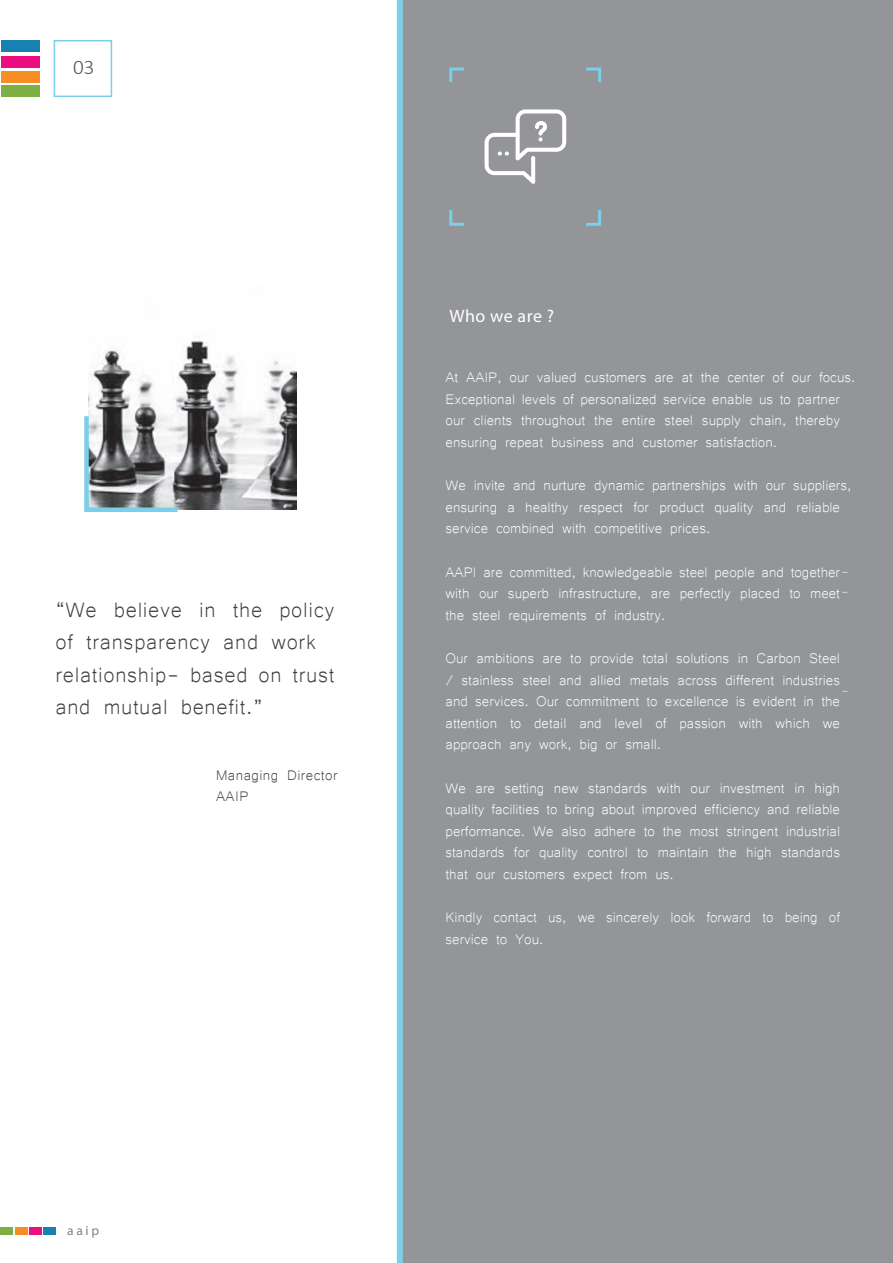
<style>
.page{position:relative;width:893px;height:1263px;background:#fff}
.page>*{position:absolute;margin:0;border:0;box-sizing:border-box;transform-origin:0 0}
.t1{font:27px/32.4px "Microsoft Yi Baiti";letter-spacing:.025em;color:#3e3e3f}
.t2{font:300 21px "Calibri";color:#57585a}
.t3{font:18px/21.6px "Microsoft Yi Baiti";color:#fff}
.t4{font:18px/21.6px "Microsoft Yi Baiti";letter-spacing:.025em;color:#3e3e3f}
.t5{font:18px "Myriad Pro";letter-spacing:.025em;color:#fff}
.t6{font:16.5px "Microsoft Yi Baiti";color:#e6e7e9}
.t7{font:13.5px "Myriad Pro";color:#808285}
.s1{font-size:16.5px;color:#e6e7e9}
</style>
<div class="page">
<div style="left:54px;top:40px;width:58px;height:57px;background:#fff;border:2px solid #79d0e8"></div>
<div style="left:2px;top:41px;width:38px;height:11px;background:#1781b1"></div>
<div style="left:2px;top:57px;width:38px;height:11px;background:#ec0d81"></div>
<div style="left:2px;top:71px;width:38px;height:12px;background:#f68e23"></div>
<div style="left:2px;top:85px;width:38px;height:11px;background:#7daf42"></div>
<div style="left:400px;top:0;width:493px;height:1263px;background:#939598"></div>
<img style="left:88px;top:337px;width:209px;height:173px">
<div style="left:397px;top:0;width:6px;height:1263px;background:#79d0e8"></div>
<div style="left:84px;top:416px;width:5px;height:94px;background:#79d0e8"></div>
<div style="left:84px;top:507px;width:94px;height:5px;background:#79d0e8"></div>
<div style="left:44px;top:1227px;width:12px;height:7px;background:#1781b1"></div>
<div style="left:30px;top:1227px;width:12px;height:7px;background:#ec0d81"></div>
<div style="left:15px;top:1227px;width:12px;height:7px;background:#f68e23"></div>
<div style="left:1px;top:1227px;width:12px;height:7px;background:#7daf42"></div>
<svg style="left:485px;top:109px;width:81px;height:75px"></svg>
<p class="t2" style="left:73px;top:54px;width:23px">03</p>
<h1 class="t1" style="left:56px;top:591px;width:281px">“We believe in the policy of transparency and work relationship- based on trust and mutual benefit.”</h1>
<p class="t4" style="left:216px;top:763px;width:123px">Managing Director<br>AAIP</p>
<p class="t5" style="left:449px;top:305px;width:106px">Who we are ?</p>
<p class="t3" style="left:446px;top:365px;width:411px">At AAIP, our valued customers are at the center of our focus.<br>Exceptional levels of personalized service enable us to partner our clients throughout the entire steel supply chain, thereby ensuring repeat business and customer satisfaction.</p>
<p class="t3" style="left:446px;top:473px;width:407px">We invite and nurture dynamic partnerships with our suppliers, ensuring a healthy respect for product quality and reliable service combined with competitive prices.</p>
<p class="t3" style="left:446px;top:559px;width:405px">AAPI are committed, knowledgeable steel people and together<span class="s1">-</span></p>
<p class="t6" style="left:841px;top:582px;width:9px">-</p>
<p class="t3" style="left:446px;top:581px;width:396px">with our superb infrastructure, are perfectly placed to meet the steel requirements of industry.</p>
<p class="t3" style="left:446px;top:646px;width:396px;text-align:justify">Our ambitions are to provide total solutions in Carbon Steel / stainless steel and allied metals across different industries and services. Our commitment to excellence is evident in the attention to detail and level of passion with which we approach any work, big or small.</p>
<p class="t3" style="left:446px;top:775px;width:396px;text-align:justify">We are setting new standards with our investment in high quality facilities to bring about improved efficiency and reliable performance. We also adhere to the most stringent industrial standards for quality control to maintain the high standards that our customers expect from us.</p>
<p class="t3" style="left:446px;top:905px;width:396px">Kindly contact us, we sincerely look forward to being of service to You.</p>
<p class="t6" style="left:841px;top:681px;width:9px">-</p>
<p class="t7" style="left:67px;top:1222px;width:33px">aaip</p>
</div>
